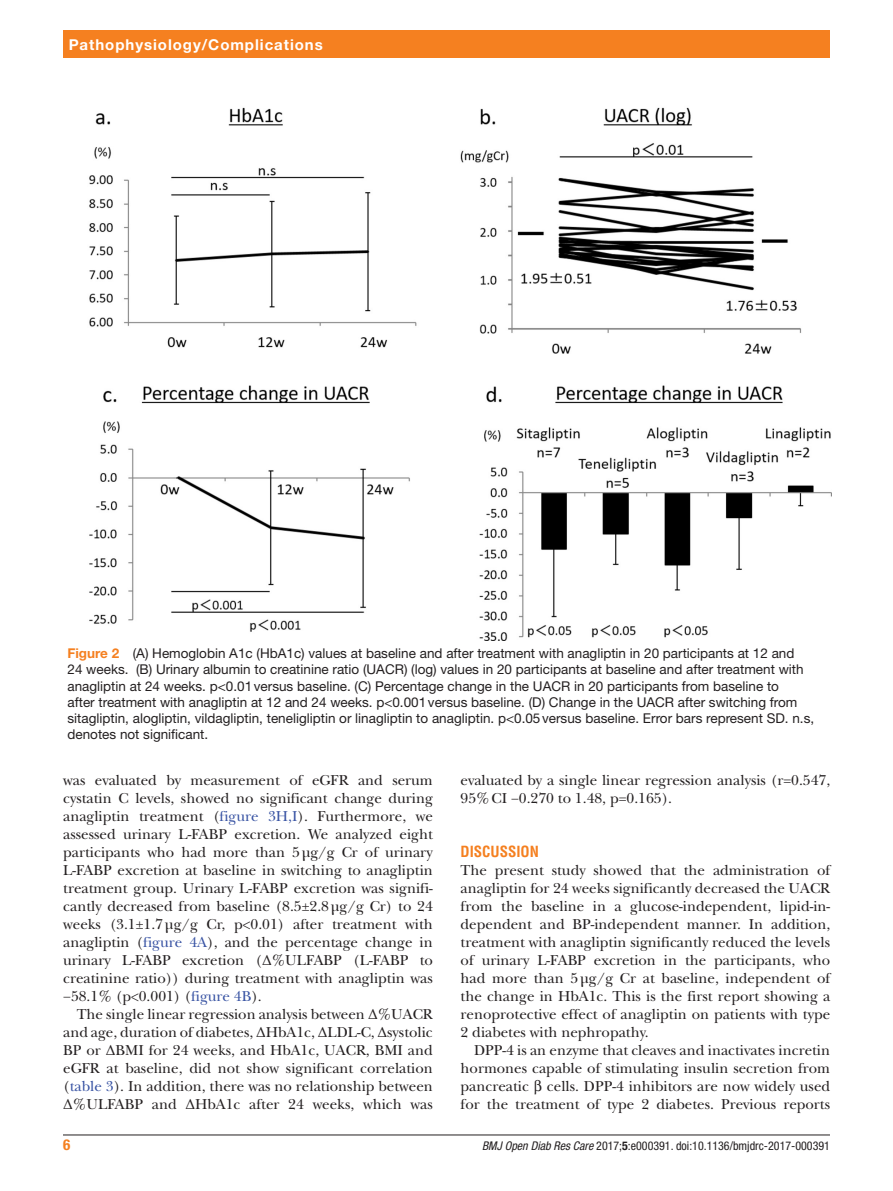
<style>
.page{position:relative;width:893px;height:1191px;background:#fff}
.page>*{position:absolute;margin:0;border:0;box-sizing:border-box;transform-origin:0 0}
.t1{font:15px/18px "New Baskerville";color:#231f20;text-align:justify}
.t2{font:700 15px "Helvetica Neue LT Std";letter-spacing:.065em;color:#fff}
.t3{font:700 condensed 15px "Helvetica";color:#f58020}
.t4{font:700 condensed 15px "Helvetica Neue LT Std";color:#f58020}
.t5{font:13.5px/16.2px "Helvetica Neue LT Std";color:#231f20}
.t6{font:condensed 12px "Helvetica Neue LT Std";color:#231f20}
.s1{font-weight:700;color:#f58020}
.s2{color:#3853a3}
.s3{font-family:"Times New Roman"}
.s4{font-style:italic}
.s5{font-weight:700}
</style>
<div class="page">
<hr style="left:63px;top:1134px;width:767px;height:1px;background:#231f20">
<img style="left:89px;top:107px;width:742px;height:533px">
<div style="left:63px;top:31px;width:767px;height:27px;background:#f58020"></div>
<p class="t2" style="left:69px;top:35px;width:256px">Pathophysiology/Complications</p>
<p class="t5" style="left:68px;top:645px;width:748px"><span class="s1">Figure 2</span> (A) Hemoglobin A1c (HbA1c) values at baseline and after treatment with anagliptin in 20 participants at 12 and<br>24 weeks. (B) Urinary albumin to creatinine ratio (UACR) (log) values in 20 participants at baseline and after treatment with anagliptin at 24 weeks. p&lt;0.01versus baseline. (C) Percentage change in the UACR in 20 participants from baseline to<br>after treatment with anagliptin at 12 and 24 weeks. p&lt;0.001versus baseline. (D) Change in the UACR after switching from sitagliptin, alogliptin, vildagliptin, teneligliptin or linagliptin to anagliptin. p&lt;0.05versus baseline. Error bars represent SD. n.s, denotes not significant.</p>
<p class="t1" style="left:63px;top:771px;width:371px">was evaluated by measurement of eGFR and serum cystatin C levels, showed no significant change during anagliptin treatment (<span class="s2">figure 3H,I</span>). Furthermore, we assessed urinary L-FABP excretion. We analyzed eight participants who had more than 5µg/g Cr of urinary L-FABP excretion at baseline in switching to anagliptin treatment group. Urinary L-FABP excretion was signifi&shy;cantly decreased from baseline (8.5±2.8µg/g Cr) to 24 weeks (3.1±1.7µg/g Cr, p&lt;0.01) after treatment with anagliptin (<span class="s2">figure 4A</span>), and the percentage change in urinary L-FABP excretion (<span class="s3">Δ</span>%ULFABP (L-FABP to creatinine ratio)) during treatment with anagliptin was −58.1% (p&lt;0.001) (<span class="s2">figure 4B</span>).</p>
<p class="t1" style="left:63px;top:1005px;width:371px;text-indent:14px">The single linear regression analysis between <span class="s3">Δ</span>%UACR and age, duration of diabetes, <span class="s3">Δ</span>HbA1c, <span class="s3">Δ</span>LDL-C, <span class="s3">Δ</span>systolic BP or <span class="s3">Δ</span>BMI for 24 weeks, and HbA1c, UACR, BMI and eGFR at baseline, did not show significant correlation (<span class="s2">table 3</span>). In addition, there was no relationship between <span class="s3">Δ</span>%ULFABP and <span class="s3">Δ</span>HbA1c after 24 weeks, which was</p>
<p class="t1" style="left:461px;top:771px;width:371px">evaluated by a single linear regression analysis (r=0.547,<br>95%CI −0.270 to 1.48, p=0.165).</p>
<p class="t3" style="left:461px;top:842px;width:80px">DISCUSSION</p>
<p class="t1" style="left:461px;top:861px;width:371px">The present study showed that the administration of anagliptin for 24 weeks significantly decreased the UACR from the baseline in a glucose-independent, lipid-in&shy;dependent and BP-independent manner. In addition, treatment with anagliptin significantly reduced the levels of urinary L-FABP excretion in the participants, who had more than 5µg/g Cr at baseline, independent of the change in HbA1c. This is the first report showing a renoprotective effect of anagliptin on patients with type 2 diabetes with nephropathy.</p>
<p class="t1" style="left:461px;top:1041px;width:371px;text-indent:14px">DPP-4 is an enzyme that cleaves and inactivates incretin hormones capable of stimulating insulin secretion from pancreatic cells. DPP-4 inhibitors are now widely used for the treatment of type 2 diabetes. Previous reports</p>
<p class="t4" style="left:63px;top:1135px;width:9px">6</p>
<p class="t6" style="left:482px;top:1138px;width:349px"><span class="s4">BMJ Open Diab Res Care</span> 2017;<span class="s5">5</span>:e000391. doi:10.1136/bmjdrc-2017-000391</p>
</div>
